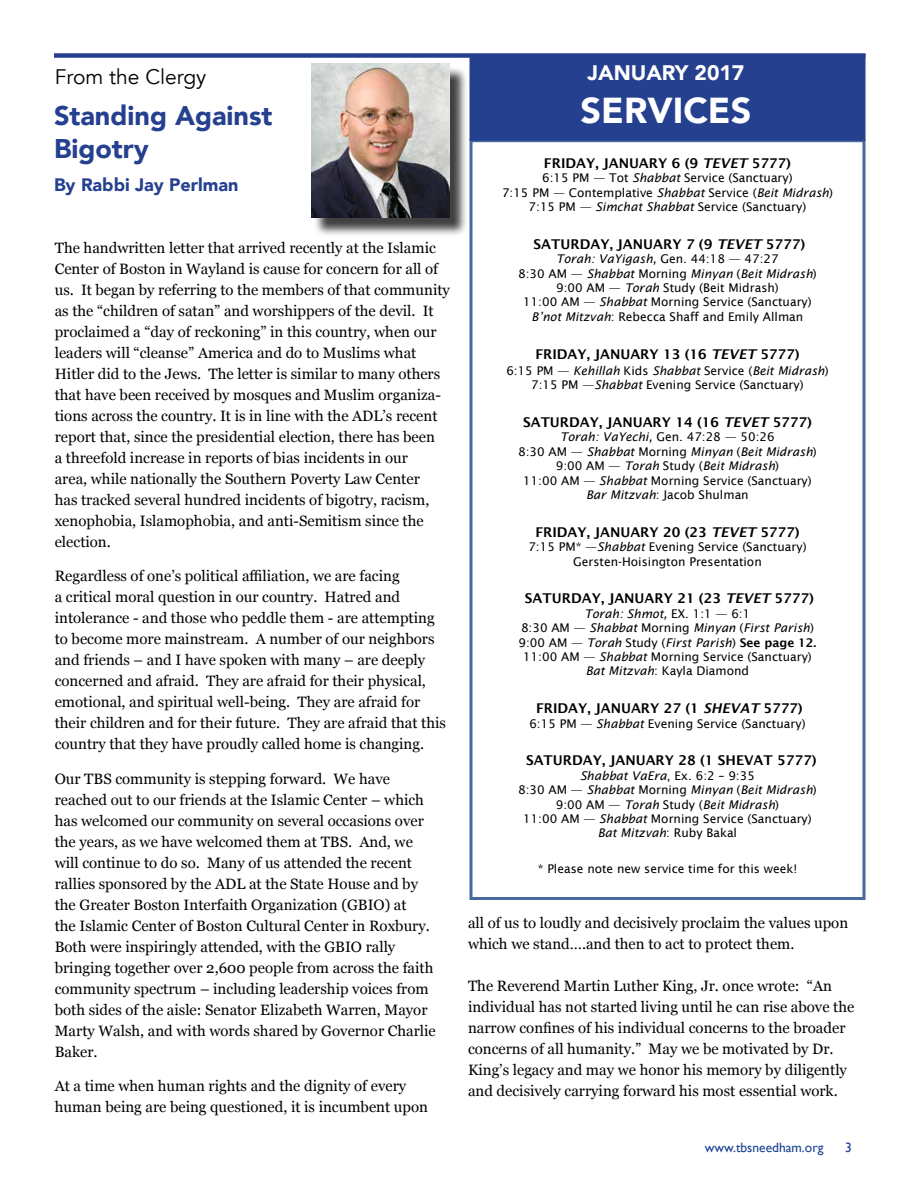
<style>
.page{position:relative;width:918px;height:1188px;background:#fff}
.page>*{position:absolute;margin:0;border:0;box-sizing:border-box;transform-origin:0 0}
.t1{font:900 36px "Avenir";color:#fff}
.t2{font:900 27px/32.4px "Avenir";color:#25408f}
.t3{font:21px "Avenir";color:#000}
.t4{font:900 21px "Avenir";color:#fff}
.t5{font:900 18px "Avenir";color:#25408f}
.t6{font:15px/21px "Georgia";color:#000}
.t7{font:600 13.5px "Lucida Sans";color:#000}
.t8{font:13.5px "Gill Sans";color:#1a4394}
.t9{font:12px/14.4px "Lucida Sans";color:#000;text-align:center}
.s1{font-style:italic}
.s2{font-weight:600}
</style>
<div class="page">
<div style="left:470px;top:139px;width:396px;height:761px;border:3px solid #49699d"></div>
<div style="left:470px;top:54px;width:396px;height:87px;background:#25408f;border:2px solid #25408f"></div>
<div style="left:54px;top:53px;width:812px;height:5px;background:#25408f"></div>
<div style="left:314px;top:66px;width:155px;height:170px;background:#000;opacity:.75"></div>
<img style="left:311px;top:63px;width:139px;height:155px">
<h3 class="t3" style="left:55px;top:65px;width:153px">From the Clergy</h3>
<h2 class="t2" style="left:54px;top:99px;width:220px">Standing Against<br>Bigotry</h2>
<p class="t5" style="left:54px;top:170px;width:186px">By Rabbi Jay Perlman</p>
<p class="t6" style="left:55px;top:236px;width:397px">The handwritten letter that arrived recently at the Islamic Center of Boston in Wayland is cause for concern for all of us. It began by referring to the members of that community as the “children of satan” and worshippers of the devil. It proclaimed a “day of reckoning” in this country, when our leaders will “cleanse” America and do to Muslims what Hitler did to the Jews. The letter is similar to many others that have been received by mosques and Muslim organiza&shy;tions across the country. It is in line with the ADL’s recent report that, since the presidential election, there has been<br>a threefold increase in reports of bias incidents in our<br>area, while nationally the Southern Poverty Law Center<br>has tracked several hundred incidents of bigotry, racism, xenophobia, Islamophobia, and anti-Semitism since the election.</p>
<p class="t6" style="left:55px;top:565px;width:393px">Regardless of one’s political affiliation, we are facing<br>a critical moral question in our country. Hatred and intolerance - and those who peddle them - are attempting to become more mainstream. A number of our neighbors and friends – and I have spoken with many – are deeply concerned and afraid. They are afraid for their physical, emotional, and spiritual well-being. They are afraid for their children and for their future. They are afraid that this country that they have proudly called home is changing.</p>
<p class="t6" style="left:55px;top:767px;width:383px">Our TBS community is stepping forward. We have reached out to our friends at the Islamic Center – which has welcomed our community on several occasions over the years, as we have welcomed them at TBS. And, we will continue to do so. Many of us attended the recent rallies sponsored by the ADL at the State House and by the Greater Boston Interfaith Organization (GBIO) at<br>the Islamic Center of Boston Cultural Center in Roxbury.<br>Both were inspiringly attended, with the GBIO rally bringing together over 2,600 people from across the faith community spectrum – including leadership voices from both sides of the aisle: Senator Elizabeth Warren, Mayor Marty Walsh, and with words shared by Governor Charlie Baker.</p>
<p class="t6" style="left:55px;top:1075px;width:375px">At a time when human rights and the dignity of every human being are being questioned, it is incumbent upon</p>
<h3 class="t4" style="left:588px;top:55px;width:158px">JANUARY 2017</h3>
<h1 class="t1" style="left:581px;top:80px;width:172px">SERVICES</h1>
<p class="t7" style="left:544px;top:155px;width:249px">FRIDAY, JANUARY 6 (9 <span class="s1">TEVET</span> 5777)</p>
<p class="t9" style="left:502px;top:171px;width:332px">6:15 PM — Tot <span class="s1">Shabbat</span> Service (Sanctuary)<br>7:15 PM — Contemplative <span class="s1">Shabbat</span> Service (<span class="s1">Beit Midrash</span>)<br>7:15 PM — <span class="s1">Simchat Shabbat</span> Service (Sanctuary)</p>
<p class="t7" style="left:534px;top:236px;width:273px">SATURDAY, JANUARY 7 (9 <span class="s1">TEVET</span> 5777)</p>
<p class="t9" style="left:518px;top:252px;width:300px"><span class="s1">Torah: VaYigash,</span> Gen. 44:18 — 47:27<br>8:30 AM — <span class="s1">Shabbat</span> Morning <span class="s1">Minyan</span> (<span class="s1">Beit Midrash</span>)<br>9:00 AM — <span class="s1">Torah</span> Study (Beit Midrash)<br>11:00 AM — <span class="s1">Shabbat</span> Morning Service (Sanctuary)<br><span class="s1">B’not Mitzvah</span>: Rebecca Shaff and Emily Allman</p>
<p class="t7" style="left:535px;top:346px;width:266px">FRIDAY, JANUARY 13 (16 <span class="s1">TEVET</span> 5777)</p>
<p class="t9" style="left:506px;top:363px;width:324px">6:15 PM — <span class="s1">Kehillah</span> Kids <span class="s1">Shabbat</span> Service (<span class="s1">Beit Midrash</span>)<br>7:15 PM —<span class="s1">Shabbat</span> Evening Service (Sanctuary)</p>
<p class="t7" style="left:523px;top:415px;width:290px">SATURDAY, JANUARY 14 (16 <span class="s1">TEVET</span> 5777)</p>
<p class="t9" style="left:518px;top:430px;width:300px"><span class="s1">Torah: VaYechi,</span> Gen. 47:28 — 50:26<br>8:30 AM — <span class="s1">Shabbat</span> Morning <span class="s1">Minyan</span> (<span class="s1">Beit Midrash</span>)<br>9:00 AM — <span class="s1">Torah</span> Study (<span class="s1">Beit Midrash</span>)<br>11:00 AM — <span class="s1">Shabbat</span> Morning Service (Sanctuary)<br><span class="s1">Bar Mitzvah</span>: Jacob Shulman</p>
<p class="t7" style="left:535px;top:524px;width:266px">FRIDAY, JANUARY 20 (23 <span class="s1">TEVET</span> 5777)</p>
<p class="t9" style="left:528px;top:540px;width:280px">7:15 PM* —<span class="s1">Shabbat</span> Evening Service (Sanctuary)<br>Gersten-Hoisington Presentation</p>
<p class="t7" style="left:525px;top:591px;width:290px">SATURDAY, JANUARY 21 (23 <span class="s1">TEVET</span> 5777)</p>
<p class="t9" style="left:518px;top:606px;width:300px"><span class="s1">Torah: Shmot,</span> EX. 1:1 — 6:1<br>8:30 AM — <span class="s1">Shabbat</span> Morning <span class="s1">Minyan</span> (<span class="s1">First Parish</span>)<br>9:00 AM — <span class="s1">Torah</span> Study (<span class="s1">First Parish</span>) <span class="s2">See page 12.<br></span>11:00 AM — <span class="s1">Shabbat</span> Morning Service (Sanctuary)<br><span class="s1">Bat Mitzvah</span>: Kayla Diamond</p>
<p class="t7" style="left:536px;top:701px;width:268px">FRIDAY, JANUARY 27 (1 <span class="s1">SHEVAT</span> 5777)</p>
<p class="t9" style="left:529px;top:716px;width:278px">6:15 PM — <span class="s1">Shabbat</span> Evening Service (Sanctuary)</p>
<p class="t7" style="left:526px;top:753px;width:292px">SATURDAY, JANUARY 28 (1 SHEVAT 5777)</p>
<p class="t9" style="left:518px;top:768px;width:300px"><span class="s1">Shabbat VaEra</span>, Ex. 6:2 – 9:35<br>8:30 AM — <span class="s1">Shabbat</span> Morning <span class="s1">Minyan</span> (<span class="s1">Beit Midrash</span>)<br>9:00 AM — <span class="s1">Torah</span> Study (<span class="s1">Beit Midrash</span>)<br>11:00 AM — <span class="s1">Shabbat</span> Morning Service (Sanctuary)<br><span class="s1">Bat Mitzvah</span>: Ruby Bakal</p>
<p class="t9" style="left:538px;top:862px;width:261px">* Please note new service time for this week!</p>
<p class="t6" style="left:468px;top:911px;width:382px">all of us to loudly and decisively proclaim the values upon which we stand….and then to act to protect them.</p>
<p class="t6" style="left:468px;top:974px;width:388px">The Reverend Martin Luther King, Jr. once wrote: “An individual has not started living until he can rise above the narrow confines of his individual concerns to the broader concerns of all humanity.” May we be motivated by Dr.<br>King’s legacy and may we honor his memory by diligently and decisively carrying forward his most essential work.</p>
<p class="t8" style="left:705px;top:1140px;width:120px">www.tbsneedham.org</p>
<p class="t8" style="left:845px;top:1140px;width:8px">3</p>
</div>
